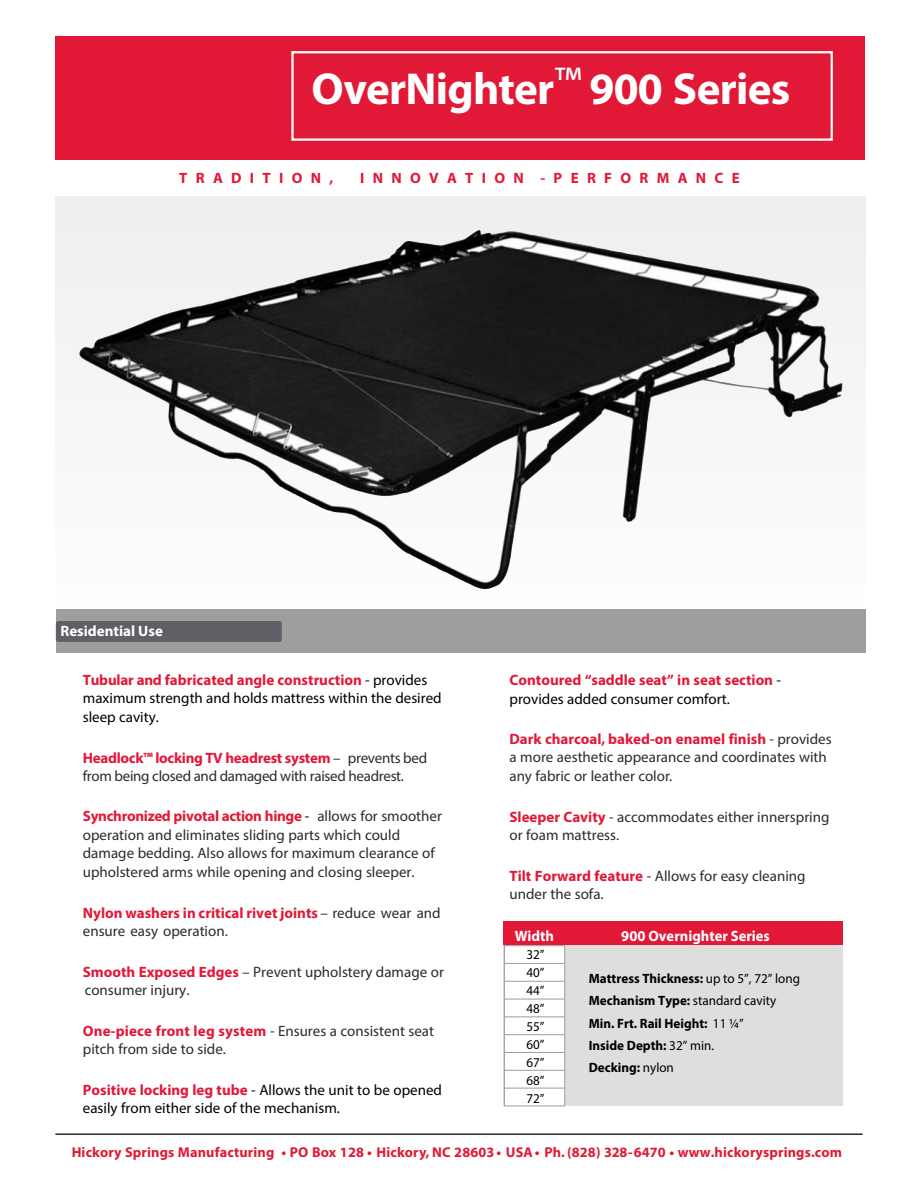
<style>
.page{position:relative;width:918px;height:1188px;background:#fff}
.page>*{position:absolute;margin:0;border:0;box-sizing:border-box;transform-origin:0 0}
.t1{font:700 45px "Myriad Pro";letter-spacing:-.015em;color:#fff}
.t2{font:15px/18.1px "Myriad Pro";color:#2c2b2a}
.t3{font:15px/18.6px "Myriad Pro";color:#000}
.t4{font:700 15px/18.1px "Myriad Pro";color:#e21837}
.t5{font:15px/18.1px "Myriad Pro";letter-spacing:-.02em;color:#2c2b2a}
.t6{font:700 15px "Myriad Pro";color:#fff}
.t7{font:700 14.25px "Myriad Pro";letter-spacing:.01em;color:#e11936}
.t8{font:700 13.5px/22.4px "Myriad Pro";color:#000}
.t9{font:13.5px/18px "Myriad Pro";color:#000;text-align:justify}
.s1{font-weight:400}
.s2{font-weight:700;color:#e11936}
.s3{font-weight:700;color:#e21837}
.s4{color:#000}
.s5{font-weight:400;color:#000}
</style>
<div class="page">
<div style="left:55px;top:36px;width:810px;height:124px;background:#e11936"></div>
<div style="left:291px;top:51px;width:542px;height:90px;border:2px solid #fff"></div>
<hr style="left:55px;top:1133px;width:808px;height:2px;background:#2c2b2a">
<svg style="left:56px;top:196px;width:810px;height:414px"></svg>
<img style="left:77px;top:227px;width:404px;height:302px">
<div style="left:56px;top:610px;width:810px;height:43px;background:#9e9e9e"></div>
<div style="left:56px;top:621px;width:226px;height:21px;background:#615f65;border:2px solid #615f65"></div>
<div style="left:503px;top:945px;width:340px;height:161px;background:#dedede"></div>
<div style="left:503px;top:922px;width:340px;height:23px;background:#e21837"></div>
<div style="left:504px;top:945px;width:61px;height:161px;background:#fff;border:1px solid #9e9e9e"></div>
<hr style="left:504px;top:963px;width:61px;height:1px;background:#9e9e9e">
<hr style="left:504px;top:981px;width:61px;height:1px;background:#9e9e9e">
<hr style="left:504px;top:999px;width:61px;height:1px;background:#9e9e9e">
<hr style="left:504px;top:1016px;width:61px;height:1px;background:#9e9e9e">
<hr style="left:504px;top:1034px;width:61px;height:1px;background:#9e9e9e">
<hr style="left:504px;top:1052px;width:61px;height:1px;background:#9e9e9e">
<hr style="left:504px;top:1070px;width:61px;height:1px;background:#9e9e9e">
<hr style="left:504px;top:1088px;width:61px;height:1px;background:#9e9e9e">
<h1 class="t1" style="left:312px;top:70px;width:480px">OverNighter<span class="s1">™</span> 900 Series</h1>
<p class="t4" style="left:179px;top:170px;width:156px">T R A D I T I O N ,</p>
<p class="t4" style="left:360px;top:170px;width:381px">I N N O V A T I O N - P E R F O R M A N C E</p>
<p class="t6" style="left:60px;top:625px;width:104px">Residential Use</p>
<p class="t3" style="left:83px;top:672px;width:360px"><span class="s2">Tubular and fabricated angle construction</span> - provides maximum strength and holds mattress within the desired sleep cavity.</p>
<p class="t5" style="left:83px;top:750px;width:346px"><span class="s3">Headlock™ locking TV headrest system</span> – prevents bed from being closed and damaged with raised headrest.</p>
<p class="t2" style="left:83px;top:808px;width:361px;line-height:18.8px"><span class="s3">Synchronized pivotal action hinge</span> <span class="s4">-</span> allows for smoother operation and eliminates sliding parts which could damage bedding. Also allows for maximum clearance of upholstered arms while opening and closing sleeper.</p>
<p class="t2" style="left:83px;top:905px;width:359px"><span class="s3">Nylon washers in critical rivet joints</span> – reduce wear and ensure easy operation.</p>
<p class="t2" style="left:83px;top:964px;width:363px"><span class="s3">Smooth Exposed Edges</span> – Prevent upholstery damage or consumer injury.</p>
<p class="t2" style="left:83px;top:1023px;width:353px"><span class="s3">One-piece front leg system</span> - Ensures a consistent seat pitch from side to side.</p>
<p class="t3" style="left:83px;top:1082px;width:361px;line-height:18.1px"><span class="s3">Positive locking leg tube</span> - Allows the unit to be opened easily from either side of the mechanism.</p>
<p class="t4" style="left:510px;top:673px;width:273px">Contoured “saddle seat” in seat section <span class="s5">- provides added consumer comfort.</span></p>
<p class="t2" style="left:510px;top:731px;width:324px;line-height:18.6px"><span class="s3">Dark charcoal, baked-on enamel finish</span> - provides a more aesthetic appearance and coordinates with any fabric or leather color.</p>
<p class="t2" style="left:510px;top:809px;width:321px"><span class="s3">Sleeper Cavity</span> - accommodates either innerspring or foam mattress.</p>
<p class="t2" style="left:510px;top:868px;width:298px"><span class="s2">Tilt Forward feature</span> - Allows for easy cleaning under the sofa.</p>
<p class="t6" style="left:515px;top:930px;width:41px">Width</p>
<p class="t6" style="left:621px;top:930px;width:150px">900 Overnighter Series</p>
<p class="t8" style="left:589px;top:968px;width:213px">Mattress Thickness: <span class="s1">up to 5”, 72” long<br></span>Mechanism Type: <span class="s1">standard cavity<br></span>Min. Frt. Rail Height: <span class="s1">11 ¼”<br></span>Inside Depth: <span class="s1">32” min.<br></span>Decking: <span class="s1">nylon</span></p>
<p class="t9" style="left:526px;top:946px;width:20px">32” 40” 44” 48” 55” 60” 67” 68” 72”</p>
<p class="t7" style="left:72px;top:1146px;width:772px">Hickory Springs Manufacturing • PO Box 128 • Hickory, NC 28603 • USA • Ph. (828) 328-6470 • www.hickorysprings.com</p>
</div>
